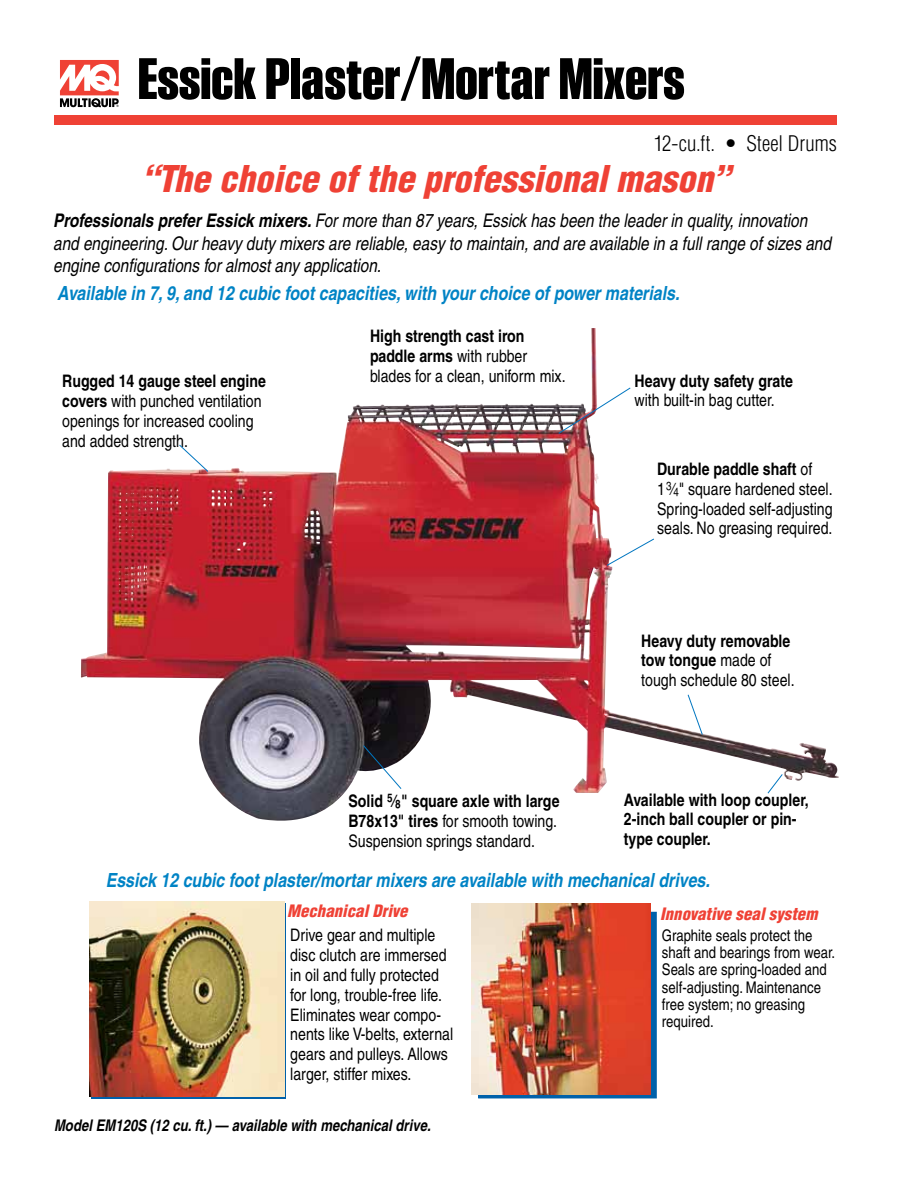
<style>
.page{position:relative;width:918px;height:1188px;background:#fff}
.page>*{position:absolute;margin:0;border:0;box-sizing:border-box;transform-origin:0 0}
.t1{font:700 60px "Smart Sans";color:#000}
.t2{font:italic 900 condensed 36px "Helvetica";color:#ef4135}
.t3{font:300 condensed 21px "Helvetica";letter-spacing:.005em;color:#000}
.t4{font:italic 700 condensed 19.5px "Helvetica";color:#0083c5}
.t5{font:italic condensed 18.75px/22.5px "Helvetica";color:#000}
.t6{font:condensed 17.25px/19.8px "Helvetica";color:#000}
.t7{font:700 condensed 17.25px/19.8px "Helvetica";color:#000}
.t8{font:italic 900 condensed 16.65px "Helvetica";letter-spacing:.005em;color:#ef4135}
.t9{font:condensed 16.05px/17.2px "Helvetica";color:#000}
.t10{font:italic 700 condensed 16.05px "Helvetica";color:#000}
.s1{font-weight:700}
.s2{font-family:"Helv Nar FE";font-weight:700;font-stretch:normal}
.s3{font-family:"Helv Nar FE";font-stretch:normal}
.s4{font-weight:400}
</style>
<div class="page">
<svg style="left:60px;top:60px;width:59px;height:47px"></svg>
<div style="left:54px;top:115px;width:783px;height:10px;background:#ef4135"></div>
<img style="left:81px;top:328px;width:758px;height:493px">
<svg style="left:178px;top:444px;width:31px;height:29px"></svg>
<svg style="left:558px;top:387px;width:73px;height:47px"></svg>
<svg style="left:687px;top:694px;width:16px;height:42px"></svg>
<svg style="left:767px;top:773px;width:16px;height:21px"></svg>
<svg style="left:363px;top:745px;width:39px;height:45px"></svg>
<svg style="left:606px;top:538px;width:49px;height:28px"></svg>
<img style="left:90px;top:902px;width:195px;height:195px">
<div style="left:479px;top:912px;width:177px;height:186px;background:linear-gradient(to bottom,#0061aa,#0061aa)"></div>
<div style="left:478px;top:912px;width:179px;height:186px;border:1px solid #0061aa"></div>
<img style="left:472px;top:903px;width:178px;height:192px">
<h1 class="t1" style="left:138px;top:45px;width:548px">Essick Plaster/Mortar Mixers</h1>
<p class="t3" style="left:654px;top:131px;width:185px">12-cu.ft. • Steel Drums</p>
<h2 class="t2" style="left:141px;top:156px;width:591px">“The choice of the professional mason”</h2>
<p class="t5" style="left:53px;top:209px;width:779px"><span class="s1">Professionals prefer Essick mixers.</span> For more than 87 years, Essick has been the leader in quality, innovation and engineering. Our heavy duty mixers are reliable, easy to maintain, and are available in a full range of sizes and engine configurations for almost any application.</p>
<p class="t4" style="left:57px;top:281px;width:624px">Available in 7, 9, and 12 cubic foot capacities, with your choice of power materials.</p>
<p class="t6" style="left:62px;top:371px;width:205px"><span class="s1">Rugged 14 gauge steel engine covers</span> with punched ventilation openings for increased cooling and added strength.</p>
<p class="t6" style="left:370px;top:326px;width:197px"><span class="s1">High strength cast iron paddle arms</span> with rubber blades for a clean, uniform mix.</p>
<p class="t6" style="left:348px;top:791px;width:213px"><span class="s1">Solid</span> <span class="s2">%/8</span><span class="s1">" square axle with large<br>B78x13" tires</span> for smooth towing.<br>Suspension springs standard.</p>
<p class="t7" style="left:635px;top:370px;width:160px">Heavy duty safety grate</p>
<p class="t6" style="left:635px;top:390px;width:142px">with built-in bag cutter.</p>
<p class="t6" style="left:657px;top:459px;width:177px"><span class="s1">Durable paddle shaft</span> of<br>1<span class="s3">.#/4</span>" square hardened steel.<br>Spring-loaded self-adjusting seals. No greasing required.</p>
<p class="t7" style="left:641px;top:630px;width:155px">Heavy duty removable tow tongue <span class="s4">made of tough schedule 80 steel.</span></p>
<p class="t7" style="left:624px;top:789px;width:186px">Available with loop coupler,<br>2-inch ball coupler or pin&shy;type coupler.</p>
<p class="t4" style="left:106px;top:868px;width:606px">Essick 12 cubic foot plaster/mortar mixers are available with mechanical drives.</p>
<p class="t8" style="left:287px;top:900px;width:122px">Mechanical Drive</p>
<p class="t9" style="left:662px;top:927px;width:175px">Graphite seals protect the shaft and bearings from wear.<br>Seals are spring-loaded and self-adjusting. Maintenance free system; no greasing required.</p>
<p class="t8" style="left:660px;top:904px;width:159px">Innovative seal system</p>
<p class="t6" style="left:290px;top:925px;width:164px">Drive gear and multiple disc clutch are immersed in oil and fully protected for long, trouble-free life.<br>Eliminates wear compo&shy;nents like V-belts, external gears and pulleys. Allows larger, stiffer mixes.</p>
<p class="t10" style="left:54px;top:1116px;width:378px">Model EM120S (12 cu. ft.) — available with mechanical drive.</p>
</div>
